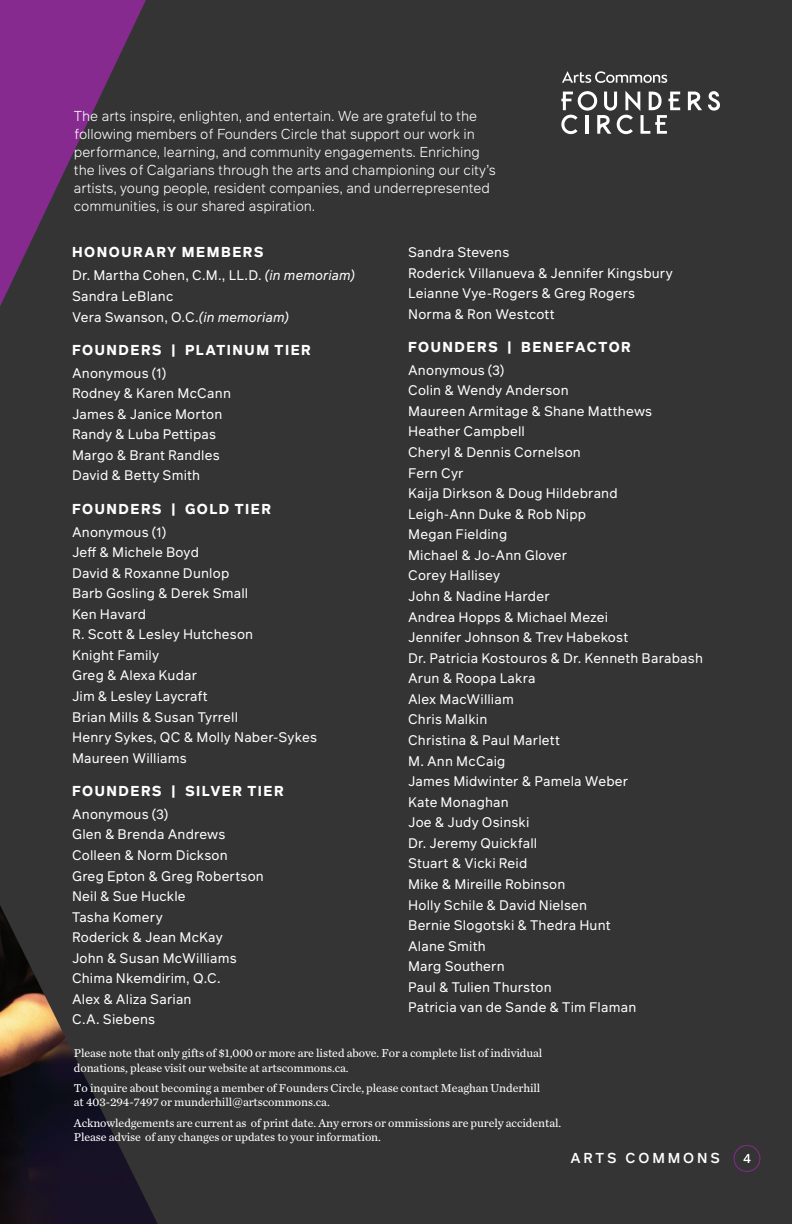
<style>
.page{position:relative;width:792px;height:1224px;background:#353434}
.page>*{position:absolute;margin:0;border:0;box-sizing:border-box;transform-origin:0 0}
.Callout_body{font:300 14px/18px "Infra";letter-spacing:-.005em;color:#fff}
.Donor_List_Header{font:700 14px "Infra";letter-spacing:.11em;color:#fff}
.t1{font:500 14px "Infra";letter-spacing:.205em;color:#fff}
.Donor_List{font:13.6px "Infra";letter-spacing:.015em;color:#fff}
.t2{font:12px/14.4px "Chronicle Text G2";letter-spacing:-.005em;color:#fff}
.s1{font-style:italic}
</style>
<div class="page">
<svg style="left:0;top:0;width:146px;height:306px"></svg>
<img style="left:0;top:905px;width:158px;height:319px">
<svg style="left:562px;top:71px;width:105px;height:12px"></svg>
<svg style="left:688px;top:92px;width:14px;height:18px"></svg>
<svg style="left:708px;top:91px;width:12px;height:20px"></svg>
<svg style="left:561px;top:91px;width:119px;height:43px"></svg>
<svg style="left:743px;top:1154px;width:8px;height:9px"></svg>
<div style="left:734px;top:1145px;width:26px;height:27px;border:1px solid #862a90;border-radius:50%"></div>
<p class="Callout_body" style="left:74px;top:106px;width:424px">The arts inspire, enlighten, and entertain. We are grateful to the following members of Founders Circle that support our work in performance, learning, and community engagements. Enriching the lives of Calgarians through the arts and championing our city’s artists, young people, resident companies, and underrepresented communities, is our shared aspiration.</p>
<p class="Donor_List_Header" style="left:72px;top:242px;width:193px">HONOURARY MEMBERS</p>
<p class="Donor_List" style="left:72px;top:266px;width:284px">Dr. Martha Cohen, C.M., LL.D. <span class="s1">(in memoriam)</span></p>
<p class="Donor_List" style="left:72px;top:287px;width:103px">Sandra LeBlanc</p>
<p class="Donor_List" style="left:72px;top:307px;width:218px">Vera Swanson, O.C.<span class="s1">(in memoriam)</span></p>
<p class="Donor_List_Header" style="left:72px;top:339px;width:240px">FOUNDERS | PLATINUM TIER</p>
<p class="Donor_List" style="left:72px;top:363px;width:96px">Anonymous (1)</p>
<p class="Donor_List" style="left:72px;top:384px;width:160px">Rodney &amp; Karen McCann</p>
<p class="Donor_List" style="left:72px;top:404px;width:152px">James &amp; Janice Morton</p>
<p class="Donor_List" style="left:72px;top:425px;width:146px">Randy &amp; Luba Pettipas</p>
<p class="Donor_List" style="left:72px;top:445px;width:149px">Margo &amp; Brant Randles</p>
<p class="Donor_List" style="left:72px;top:466px;width:130px">David &amp; Betty Smith</p>
<p class="Donor_List_Header" style="left:72px;top:498px;width:200px">FOUNDERS | GOLD TIER</p>
<p class="Donor_List" style="left:72px;top:522px;width:96px">Anonymous (1)</p>
<p class="Donor_List" style="left:72px;top:543px;width:128px">Jeff &amp; Michele Boyd</p>
<p class="Donor_List" style="left:72px;top:563px;width:159px">David &amp; Roxanne Dunlop</p>
<p class="Donor_List" style="left:72px;top:584px;width:178px">Barb Gosling &amp; Derek Small</p>
<p class="Donor_List" style="left:72px;top:604px;width:76px">Ken Havard</p>
<p class="Donor_List" style="left:72px;top:625px;width:183px">R. Scott &amp; Lesley Hutcheson</p>
<p class="Donor_List" style="left:72px;top:646px;width:89px">Knight Family</p>
<p class="Donor_List" style="left:72px;top:666px;width:127px">Greg &amp; Alexa Kudar</p>
<p class="Donor_List" style="left:72px;top:687px;width:137px">Jim &amp; Lesley Laycraft</p>
<p class="Donor_List" style="left:72px;top:707px;width:168px">Brian Mills &amp; Susan Tyrrell</p>
<p class="Donor_List" style="left:72px;top:728px;width:247px">Henry Sykes, QC &amp; Molly Naber-Sykes</p>
<p class="Donor_List" style="left:72px;top:748px;width:116px">Maureen Williams</p>
<p class="Donor_List_Header" style="left:72px;top:781px;width:213px">FOUNDERS | SILVER TIER</p>
<p class="Donor_List" style="left:72px;top:804px;width:98px">Anonymous (3)</p>
<p class="Donor_List" style="left:72px;top:825px;width:155px">Glen &amp; Brenda Andrews</p>
<p class="Donor_List" style="left:72px;top:846px;width:157px">Colleen &amp; Norm Dickson</p>
<p class="Donor_List" style="left:72px;top:866px;width:193px">Greg Epton &amp; Greg Robertson</p>
<p class="Donor_List" style="left:72px;top:887px;width:115px">Neil &amp; Sue Huckle</p>
<p class="Donor_List" style="left:72px;top:907px;width:92px">Tasha Komery</p>
<p class="Donor_List" style="left:72px;top:928px;width:152px">Roderick &amp; Jean McKay</p>
<p class="Donor_List" style="left:72px;top:948px;width:166px">John &amp; Susan McWilliams</p>
<p class="Donor_List" style="left:72px;top:969px;width:150px">Chima Nkemdirim, Q.C.</p>
<p class="Donor_List" style="left:72px;top:990px;width:121px">Alex &amp; Aliza Sarian</p>
<p class="Donor_List" style="left:72px;top:1010px;width:85px">C.A. Siebens</p>
<p class="Donor_List" style="left:408px;top:243px;width:103px">Sandra Stevens</p>
<p class="Donor_List" style="left:408px;top:263px;width:266px">Roderick Villanueva &amp; Jennifer Kingsbury</p>
<p class="Donor_List" style="left:408px;top:284px;width:228px">Leianne Vye-Rogers &amp; Greg Rogers</p>
<p class="Donor_List" style="left:408px;top:304px;width:148px">Norma &amp; Ron Westcott</p>
<p class="Donor_List_Header" style="left:408px;top:337px;width:224px">FOUNDERS | BENEFACTOR</p>
<p class="Donor_List" style="left:408px;top:360px;width:98px">Anonymous (3)</p>
<p class="Donor_List" style="left:408px;top:381px;width:162px">Colin &amp; Wendy Anderson</p>
<p class="Donor_List" style="left:408px;top:402px;width:246px">Maureen Armitage &amp; Shane Matthews</p>
<p class="Donor_List" style="left:408px;top:422px;width:118px">Heather Campbell</p>
<p class="Donor_List" style="left:408px;top:443px;width:174px">Cheryl &amp; Dennis Cornelson</p>
<p class="Donor_List" style="left:408px;top:463px;width:57px">Fern Cyr</p>
<p class="Donor_List" style="left:408px;top:484px;width:211px">Kaija Dirkson &amp; Doug Hildebrand</p>
<p class="Donor_List" style="left:408px;top:504px;width:180px">Leigh-Ann Duke &amp; Rob Nipp</p>
<p class="Donor_List" style="left:408px;top:525px;width:101px">Megan Fielding</p>
<p class="Donor_List" style="left:408px;top:545px;width:160px">Michael &amp; Jo-Ann Glover</p>
<p class="Donor_List" style="left:408px;top:566px;width:93px">Corey Hallisey</p>
<p class="Donor_List" style="left:408px;top:587px;width:143px">John &amp; Nadine Harder</p>
<p class="Donor_List" style="left:408px;top:607px;width:202px">Andrea Hopps &amp; Michael Mezei</p>
<p class="Donor_List" style="left:408px;top:628px;width:222px">Jennifer Johnson &amp; Trev Habekost</p>
<p class="Donor_List" style="left:408px;top:648px;width:296px">Dr. Patricia Kostouros &amp; Dr. Kenneth Barabash</p>
<p class="Donor_List" style="left:408px;top:669px;width:129px">Arun &amp; Roopa Lakra</p>
<p class="Donor_List" style="left:408px;top:689px;width:107px">Alex MacWilliam</p>
<p class="Donor_List" style="left:408px;top:710px;width:81px">Chris Malkin</p>
<p class="Donor_List" style="left:408px;top:731px;width:153px">Christina &amp; Paul Marlett</p>
<p class="Donor_List" style="left:408px;top:751px;width:99px">M. Ann McCaig</p>
<p class="Donor_List" style="left:408px;top:772px;width:222px">James Midwinter &amp; Pamela Weber</p>
<p class="Donor_List" style="left:408px;top:792px;width:102px">Kate Monaghan</p>
<p class="Donor_List" style="left:408px;top:813px;width:123px">Joe &amp; Judy Osinski</p>
<p class="Donor_List" style="left:408px;top:833px;width:131px">Dr. Jeremy Quickfall</p>
<p class="Donor_List" style="left:408px;top:854px;width:121px">Stuart &amp; Vicki Reid</p>
<p class="Donor_List" style="left:408px;top:875px;width:159px">Mike &amp; Mireille Robinson</p>
<p class="Donor_List" style="left:408px;top:895px;width:181px">Holly Schile &amp; David Nielsen</p>
<p class="Donor_List" style="left:408px;top:916px;width:204px">Bernie Slogotski &amp; Thedra Hunt</p>
<p class="Donor_List" style="left:408px;top:936px;width:79px">Alane Smith</p>
<p class="Donor_List" style="left:408px;top:957px;width:98px">Marg Southern</p>
<p class="Donor_List" style="left:408px;top:977px;width:145px">Paul &amp; Tulien Thurston</p>
<p class="Donor_List" style="left:408px;top:998px;width:230px">Patricia van de Sande &amp; Tim Flaman</p>
<p class="t2" style="left:74px;top:1045px;width:470px">Please note that only gifts of $1,000 or more are listed above. For a complete list of individual donations, please visit our website at artscommons.ca.</p>
<p class="t2" style="left:74px;top:1080px;width:468px">To inquire about becoming a member of Founders Circle, please contact Meaghan Underhill at 403-294-7497 or munderhill@artscommons.ca.</p>
<p class="t2" style="left:74px;top:1115px;width:489px">Acknowledgements are current as of print date. Any errors or ommissions are purely accidental.<br>Please advise of any changes or updates to your information.</p>
<p class="t1" style="left:571px;top:1148px;width:151px">ARTS COMMONS</p>
</div>
